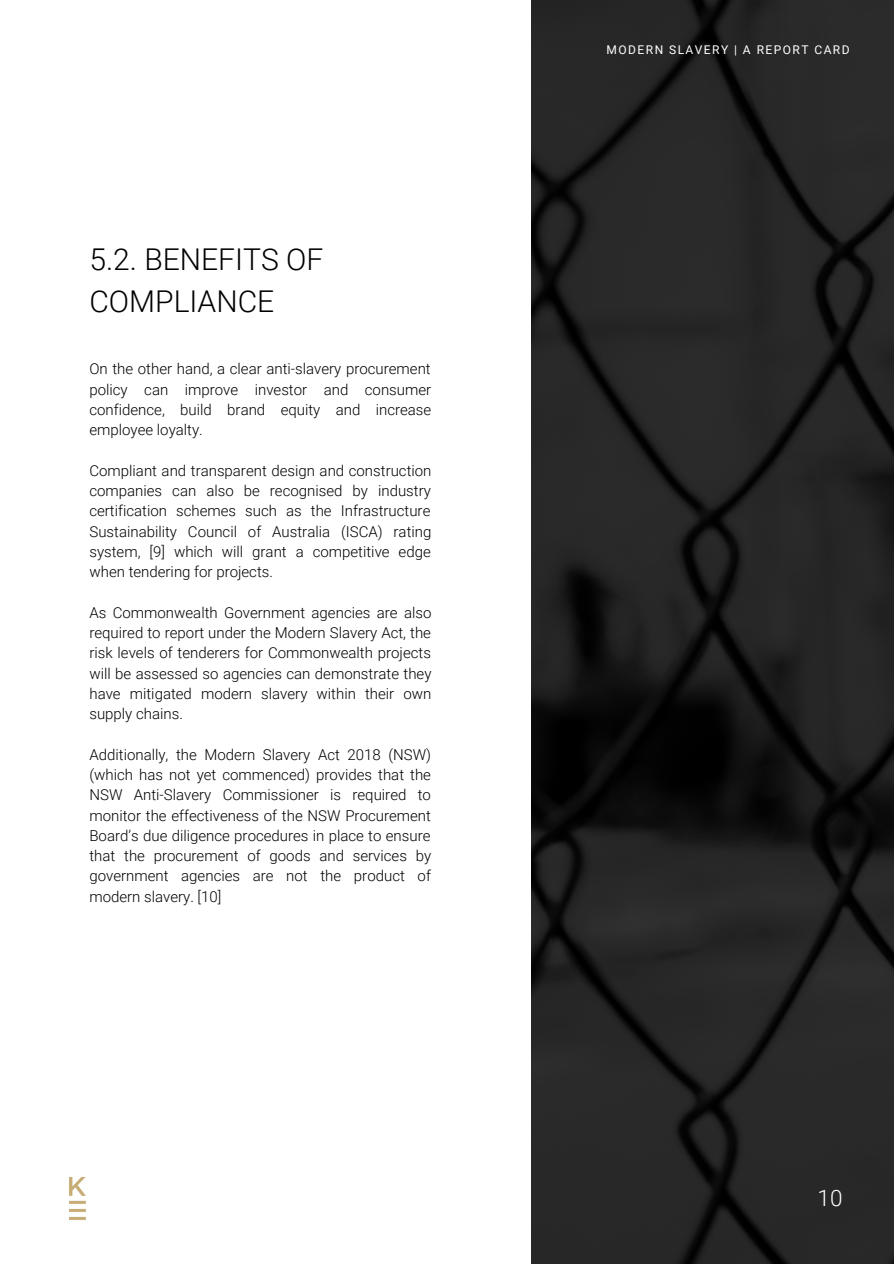
<style>
.page{position:relative;width:894px;height:1264px;background:#fff}
.page>*{position:absolute;margin:0;border:0;box-sizing:border-box;transform-origin:0 0}
.t1{font:300 30px/41.7px "Roboto";color:#000}
.t2{font:300 22.5px "Roboto";color:#fff}
.t3{font:300 15px/20.2px "Roboto";color:#000;text-align:justify}
.t4{font:12px "Roboto";letter-spacing:.12em;color:#fff}
</style>
<div class="page">
<svg style="left:531px;top:0;width:362px;height:1263px;background:#212121"></svg>
<img style="left:69px;top:1177px;width:17px;height:43px">
<h1 class="t1" style="left:89px;top:239px;width:235px">5.2. BENEFITS OF<br>COMPLIANCE</h1>
<p class="t3" style="left:89px;top:359px;width:343px">On the other hand, a clear anti-slavery procurement policy can improve investor and consumer confidence, build brand equity and increase employee loyalty.</p>
<p class="t3" style="left:89px;top:460px;width:343px">Compliant and transparent design and construction companies can also be recognised by industry certification schemes such as the Infrastructure Sustainability Council of Australia (ISCA) rating system, [9] which will grant a competitive edge when tendering for projects.</p>
<p class="t3" style="left:89px;top:602px;width:343px">As Commonwealth Government agencies are also required to report under the Modern Slavery Act, the risk levels of tenderers for Commonwealth projects will be assessed so agencies can demonstrate they have mitigated modern slavery within their own supply chains.</p>
<p class="t3" style="left:89px;top:744px;width:343px">Additionally, the Modern Slavery Act 2018 (NSW) (which has not yet commenced) provides that the NSW Anti-Slavery Commissioner is required to monitor the effectiveness of the NSW Procurement Board’s due diligence procedures in place to ensure that the procurement of goods and services by government agencies are not the product of modern slavery. [10]</p>
<p class="t4" style="left:606px;top:43px;width:244px">MODERN SLAVERY | A REPORT CARD</p>
<h2 class="t2" style="left:817px;top:1185px;width:26px">10</h2>
</div>
